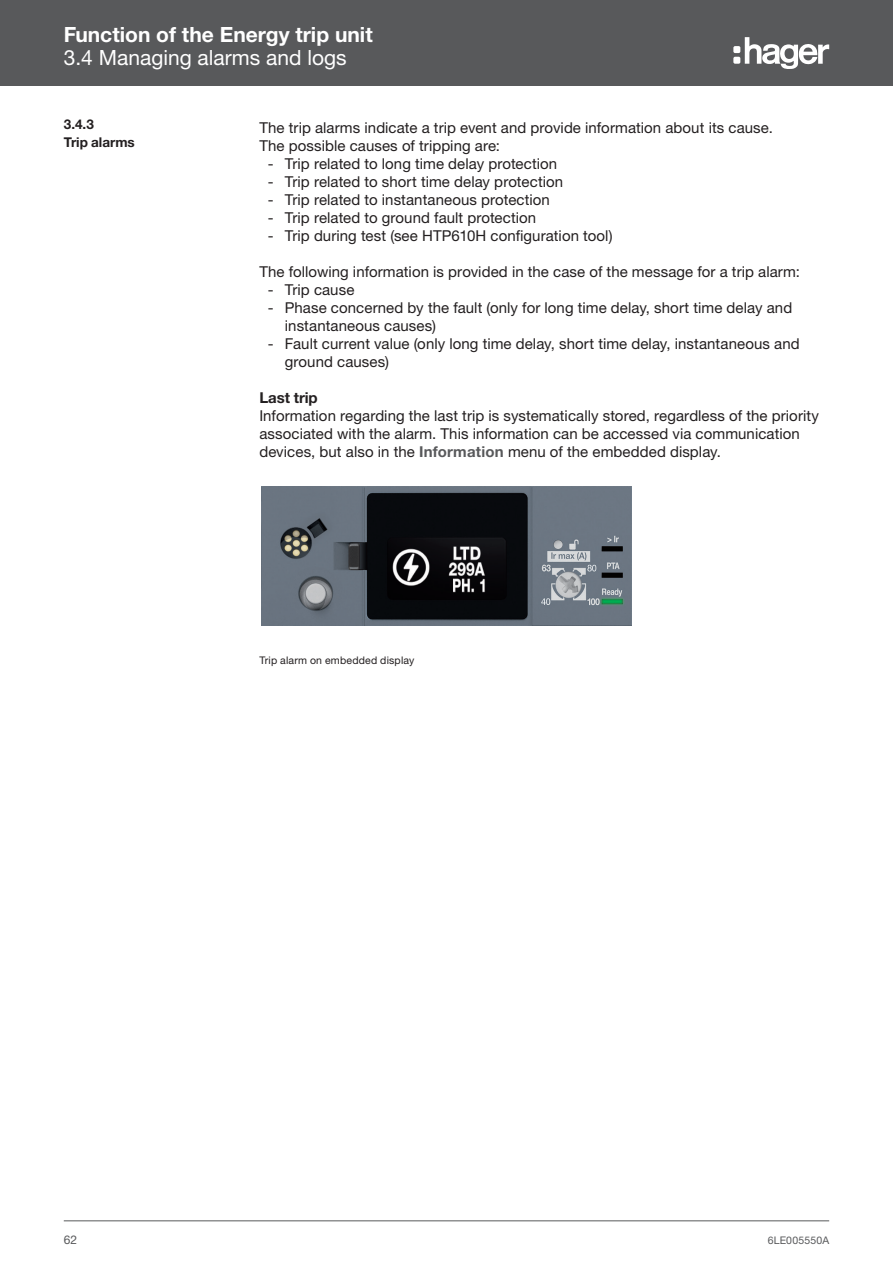
<style>
.page{position:relative;width:893px;height:1263px;background:#fff}
.page>*{position:absolute;margin:0;border:0;box-sizing:border-box;transform-origin:0 0}
.t1{font:700 21px "Helvetica Neue LTW1 G";color:#fff}
.t2{font:21px "Helvetica Neue LTW1 G";color:#fff}
.Body_Text{font:15px/18px "Helvetica Neue LTW1 G";letter-spacing:.005em;color:#231f20}
.Heading_3{font:700 15px "Helvetica Neue LTW1 G";letter-spacing:-.005em;color:#231f20}
.Num_SOUS_CHAPITRE_Ma{font:700 13.5px/18px "Helvetica Neue LTW1 G";color:#231f20}
.t3{font:12px "Helvetica Neue LTW1 G";color:#58595b}
.Grafik_Untertitel{font:10.5px "Helvetica Neue LTW1 G";letter-spacing:.02em;color:#231f20}
.t4{font:10.5px "Helvetica Neue LTW1 G";letter-spacing:.015em;color:#58595b}
.s1{font-weight:700;color:#58595b}
</style>
<div class="page">
<hr style="left:64px;top:1220px;width:765px;height:1px;background:#58595b">
<div style="left:0;top:0;width:893px;height:86px;background:#58595b"></div>
<svg style="left:745px;top:37px;width:84px;height:32px"></svg>
<div style="left:733px;top:46px;width:7px;height:7px;background:#fff;border-radius:2px"></div>
<div style="left:733px;top:57px;width:7px;height:7px;background:#fff;border-radius:2px"></div>
<img style="left:261px;top:486px;width:370px;height:139px">
<h1 class="t1" style="left:64px;top:22px;width:310px">Function of the Energy trip unit</h1>
<h1 class="t2" style="left:64px;top:44px;width:284px">3.4 Managing alarms and logs</h1>
<p class="Num_SOUS_CHAPITRE_Ma" style="left:64px;top:115px;width:73px">3.4.3<br>Trip alarms</p>
<p class="Body_Text" style="left:259px;top:118px;width:515px">The trip alarms indicate a trip event and provide information about its cause.</p>
<p class="Body_Text" style="left:259px;top:136px;width:242px">The possible causes of tripping are:</p>
<p class="Body_Text" style="left:268px;top:154px;width:291px">- Trip related to long time delay protection</p>
<p class="Body_Text" style="left:268px;top:172px;width:297px">- Trip related to short time delay protection</p>
<p class="Body_Text" style="left:268px;top:190px;width:284px">- Trip related to instantaneous protection</p>
<p class="Body_Text" style="left:268px;top:208px;width:270px">- Trip related to ground fault protection</p>
<p class="Body_Text" style="left:268px;top:226px;width:346px">- Trip during test (see HTP610H configuration tool)</p>
<p class="Body_Text" style="left:259px;top:262px;width:542px">The following information is provided in the case of the message for a trip alarm:</p>
<p class="Body_Text" style="left:268px;top:280px;width:88px">- Trip cause</p>
<p class="Body_Text" style="left:285px;top:298px;width:509px;text-indent:-17px">- Phase concerned by the fault (only for long time delay, short time delay and instantaneous causes)</p>
<p class="Body_Text" style="left:285px;top:334px;width:516px;text-indent:-17px">- Fault current value (only long time delay, short time delay, instantaneous and ground causes)</p>
<p class="Heading_3" style="left:259px;top:388px;width:60px">Last trip</p>
<p class="Body_Text" style="left:259px;top:406px;width:561px">Information regarding the last trip is systematically stored, regardless of the priority associated with the alarm. This information can be accessed via communication devices, but also in the <span class="s1">Information</span> menu of the embedded display.</p>
<p class="Grafik_Untertitel" style="left:259px;top:653px;width:157px">Trip alarm on embedded display</p>
<p class="t3" style="left:64px;top:1232px;width:15px">62</p>
<p class="t4" style="left:768px;top:1234px;width:63px">6LE005550A</p>
</div>
